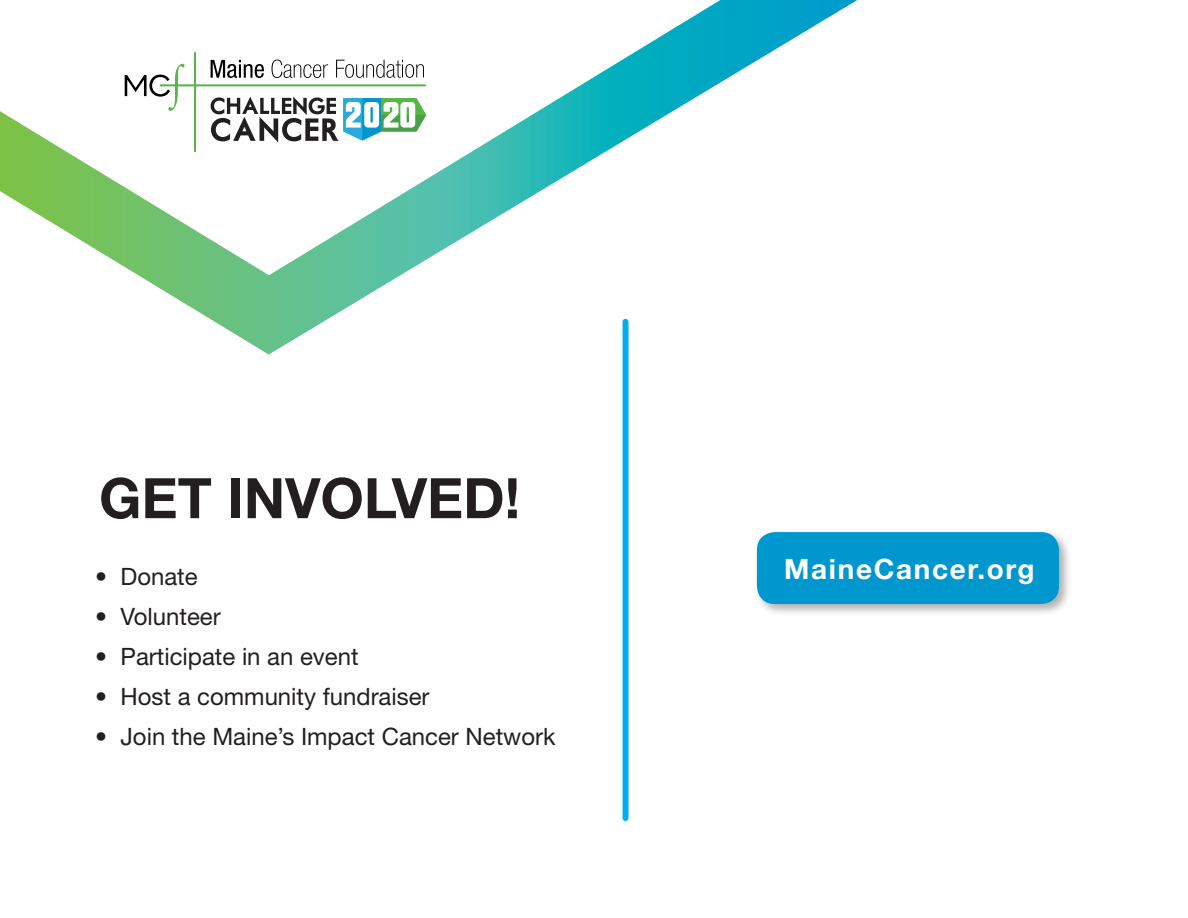
<style>
.page{position:relative;width:1188px;height:918px;background:#fff}
.page>*{position:absolute;margin:0;border:0;box-sizing:border-box;transform-origin:0 0}
.t1{font:700 55.8px "Helvetica Neue";color:#231f20}
.t2{font:700 27.9px "Helvetica Neue";letter-spacing:.06em;color:#fff}
.t3{font:24px "Helvetica Neue LT Std";color:#231f20}
</style>
<div class="page">
<svg style="left:0;top:0;width:857px;height:355px"></svg>
<div style="left:623px;top:322px;width:6px;height:496px;background:#00aeef"></div>
<div style="left:754px;top:529px;width:318px;height:88px;background:#939598;opacity:.75"></div>
<div style="left:757px;top:532px;width:302px;height:72px;background:#0097cf;border-radius:18px"></div>
<p class="t1" style="left:99px;top:455px;width:423px">GET INVOLVED!</p>
<p class="t3" style="left:95px;top:562px;width:104px">• Donate</p>
<p class="t3" style="left:95px;top:602px;width:127px">• Volunteer</p>
<p class="t3" style="left:95px;top:642px;width:265px">• Participate in an event</p>
<p class="t3" style="left:95px;top:682px;width:336px">• Host a community fundraiser</p>
<p class="t3" style="left:95px;top:722px;width:462px">• Join the Maine’s Impact Cancer Network</p>
<p class="t2" style="left:784px;top:547px;width:252px">MaineCancer.org</p>
</div>
